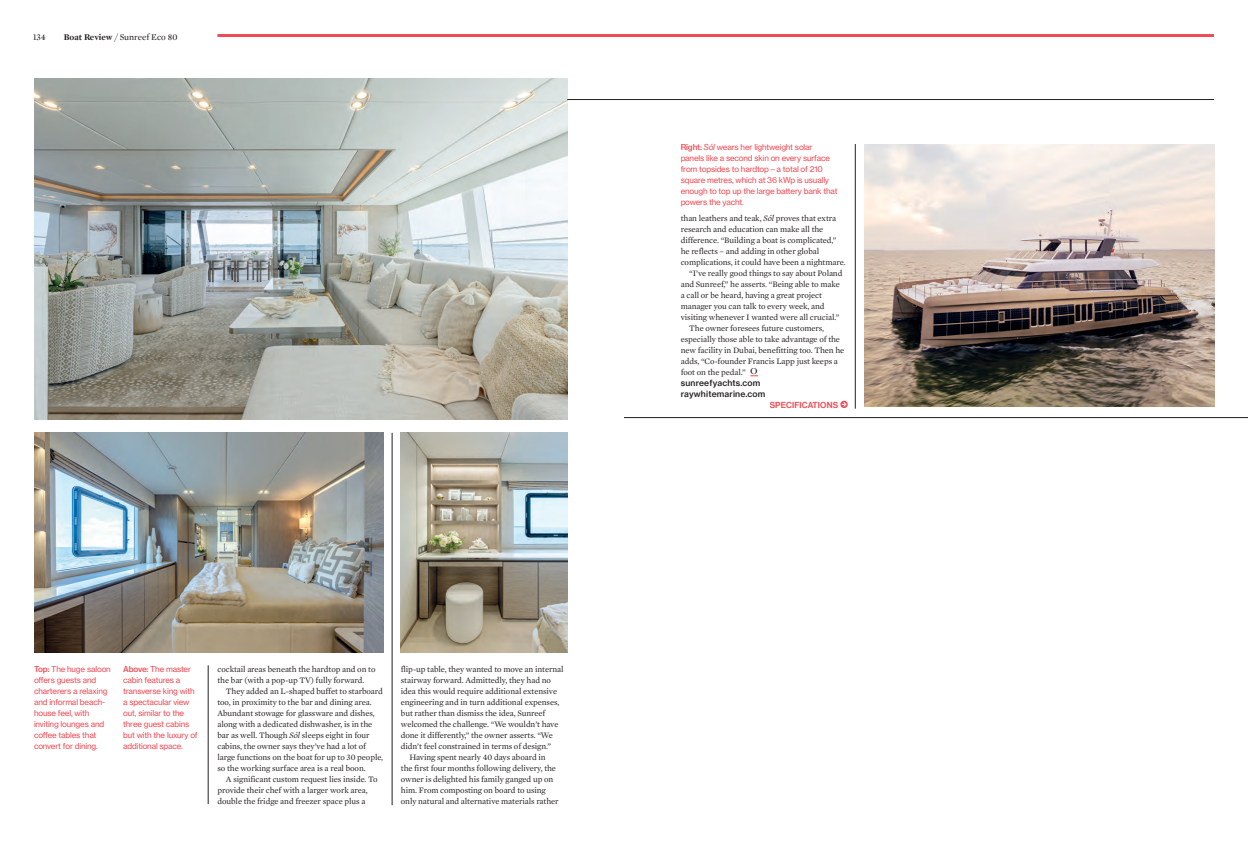
<style>
.page{position:relative;width:1248px;height:842px;background:#fff}
.page>*{position:absolute;margin:0;border:0;box-sizing:border-box;transform-origin:0 0}
.t1{font:9.1px "Myanmar MN";color:#231f20}
.t2{font:9px "Mercury Display";color:#231f20}
.t3{font:8.5px/11px "Mercury Text G1";letter-spacing:-.01em;color:#231f20}
.t4{font:8.5px "N Haas Grotesk TX Pro 65 Md";letter-spacing:.02em;color:#231f20}
.t5{font:8.5px "N Haas Grotesk DS Pro 65 Md";letter-spacing:.015em;color:#ef4b54}
.t6{font:8px/11px "N Haas Grotesk TX Pro 55 Rg";letter-spacing:-.02em;color:#ef4b54}
.s1{font-weight:700}
.s2{font-family:"N Haas Grotesk TX Pro 65 Md"}
.s3{font-style:italic}
.s4{font-family:"N Haas Grotesk TX Pro 56 It"}
</style>
<div class="page">
<hr style="left:624px;top:417px;width:623px;height:1px;background:#231f20">
<svg style="left:840px;top:401px;width:7px;height:7px"></svg>
<hr style="left:208px;top:665px;width:1px;height:139px;background:#231f20">
<hr style="left:855px;top:144px;width:1px;height:265px;background:#231f20">
<hr style="left:392px;top:433px;width:1px;height:372px;background:#231f20">
<img style="left:34px;top:78px;width:533px;height:341px">
<img style="left:864px;top:144px;width:350px;height:262px">
<img style="left:34px;top:433px;width:350px;height:219px">
<img style="left:401px;top:433px;width:166px;height:219px">
<hr style="left:217px;top:34px;width:996px;height:3px;background:#ef4b54">
<hr style="left:567px;top:99px;width:646px;height:1px;background:#231f20">
<p class="t2" style="left:33px;top:32px;width:14px">134</p>
<p class="t2" style="left:64px;top:32px;width:115px"><span class="s1">Boat Review /</span> Sunreef Eco 80</p>
<p class="t6" style="left:34px;top:664px;width:78px"><span class="s2">Top:</span> The huge saloon offers guests and charterers a relaxing and informal beach&shy;house feel, with inviting lounges and coffee tables that convert for dining.</p>
<p class="t6" style="left:123px;top:664px;width:76px"><span class="s2">Above:</span> The master cabin features a transverse king with a spectacular view out, similar to the three guest cabins but with the luxury of additional space.</p>
<p class="t3" style="left:401px;top:664px;width:164px">flip-up table, they wanted to move an internal stairway forward. Admittedly, they had no idea this would require additional extensive engineering and in turn additional expenses, but rather than dismiss the idea, Sunreef welcomed the challenge. “We wouldn’t have done it differently,” the owner asserts. “We didn’t feel constrained in terms of design.”</p>
<p class="t3" style="left:401px;top:752px;width:159px;text-indent:8px">Having spent nearly 40 days aboard in the first four months following delivery, the owner is delighted his family ganged up on him. From composting on board to using only natural and alternative materials rather</p>
<p class="t3" style="left:217px;top:664px;width:159px">cocktail areas beneath the hardtop and on to the bar (with a pop-up TV) fully forward.</p>
<p class="t3" style="left:217px;top:686px;width:167px;text-indent:8px">They added an L-shaped buffet to starboard too, in proximity to the bar and dining area.<br>Abundant stowage for glassware and dishes, along with a dedicated dishwasher, is in the bar as well. Though <span class="s3">Sól</span> sleeps eight in four cabins, the owner says they’ve had a lot of large functions on the boat for up to 30 people, so the working surface area is a real boon.</p>
<p class="t3" style="left:217px;top:774px;width:162px;text-indent:8px">A significant custom request lies inside. To provide their chef with a larger work area, double the fridge and freezer space plus a</p>
<p class="t6" style="left:680px;top:141px;width:133px"><span class="s2">Right:</span> <span class="s4">Sól</span> wears her lightweight solar</p>
<p class="t6" style="left:680px;top:152px;width:158px">panels like a second skin on every surface from topsides to hardtop – a total of 210 square metres, which at 36 kWp is usually enough to top up the large battery bank that powers the yacht.</p>
<p class="t3" style="left:680px;top:213px;width:166px">than leathers and teak, <span class="s3">Sól</span> proves that extra research and education can make all the difference. “Building a boat is complicated,” he reflects – and adding in other global complications, it could have been a nightmare.</p>
<p class="t3" style="left:680px;top:268px;width:163px;text-indent:8px">“I’ve really good things to say about Poland and Sunreef,” he asserts. “Being able to make a call or be heard, having a great project manager you can talk to every week, and visiting whenever I wanted were all crucial.”</p>
<p class="t3" style="left:680px;top:323px;width:165px;text-indent:8px">The owner foresees future customers, especially those able to take advantage of the new facility in Dubai, benefitting too. Then he adds, “Co-founder Francis Lapp just keeps a foot on the pedal.”</p>
<p class="t4" style="left:680px;top:378px;width:81px">sunreefyachts.com</p>
<p class="t4" style="left:680px;top:389px;width:86px">raywhitemarine.com</p>
<p class="t5" style="left:769px;top:400px;width:70px">SPECIFICATIONS</p>
<p class="t1" style="left:750px;top:366px;width:9px">O</p>
</div>
